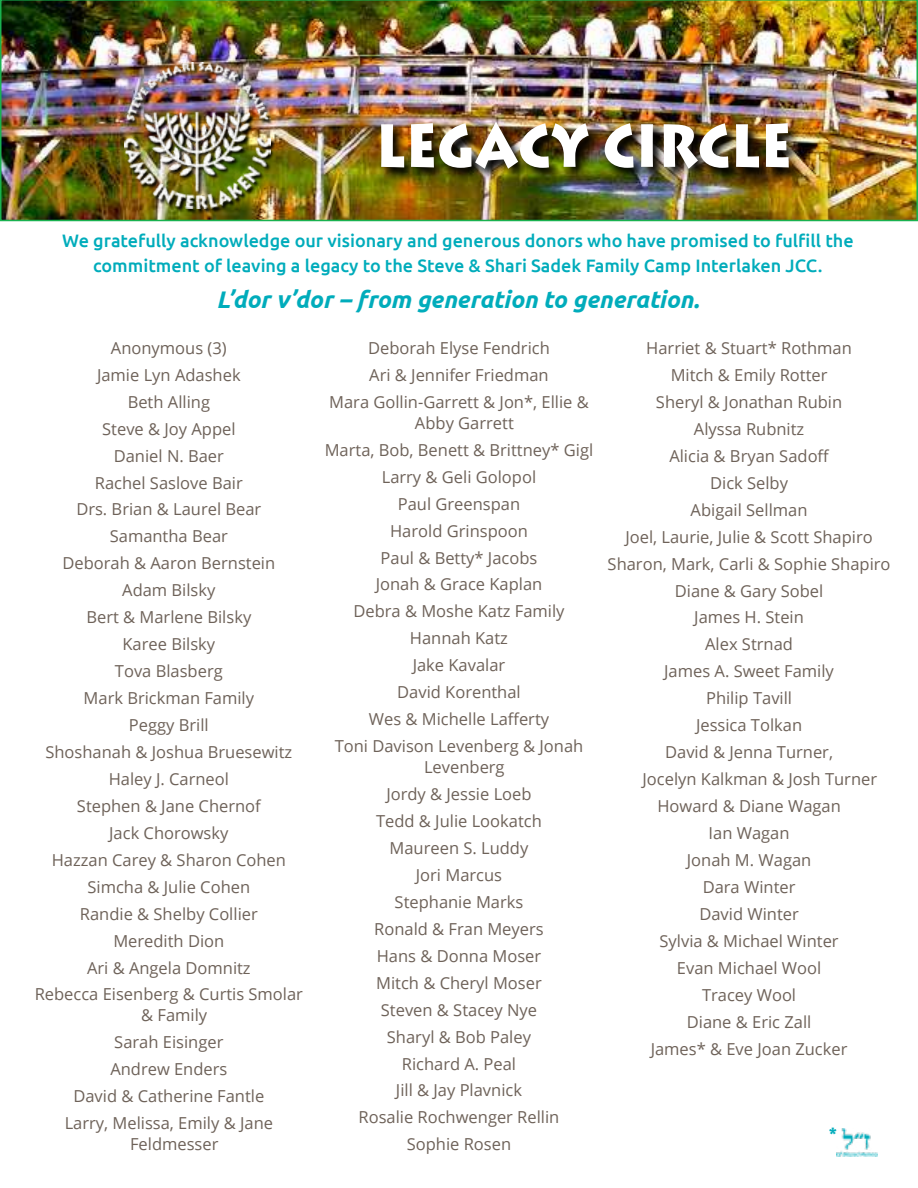
<style>
.page{position:relative;width:918px;height:1188px;background:#fff}
.page>*{position:absolute;margin:0;border:0;box-sizing:border-box;transform-origin:0 0}
.t1{font:900 60px "Lithos Pro";color:#fff;scale:.85 1}
.t2{font:italic 700 24px "Ubuntu";color:#00acbb}
.t3{font:500 18px/25.2px "Ubuntu";color:#00acbb;text-align:center}
.t4{font:16.5px/27px "Open Sans";color:#6e6259;text-align:center}
.t5{font:700 16.5px "Ubuntu";color:#00acbb}
</style>
<div class="page">
<img style="left:0;top:0;width:918px;height:221px">
<svg style="left:125px;top:63px;width:150px;height:151px"></svg>
<img style="left:125px;top:62px;width:145px;height:147px">
<img style="left:380px;top:121px;width:423px;height:63px">
<img style="left:836px;top:1129px;width:42px;height:28px">
<h1 class="t1" style="left:376px;top:111px;width:491px">LEGACY CIRCLE</h1>
<p class="t3" style="left:62px;top:227px;width:793px">We gratefully acknowledge our visionary and generous donors who have promised to ful昀椀ll the commitment of leaving a legacy to the Steve &amp; Shari Sadek Family Camp Interlaken JCC.</p>
<h2 class="t2" style="left:217px;top:289px;width:484px">L’dor v’dor – from generation to generation.</h2>
<p class="t4" style="left:35px;top:336px;width:270px">Anonymous (3)<br>Jamie Lyn Adashek<br>Beth Alling<br>Steve &amp; Joy Appel<br>Daniel N. Baer<br>Rachel Saslove Bair<br>Drs. Brian &amp; Laurel Bear<br>Samantha Bear<br>Deborah &amp; Aaron Bernstein<br>Adam Bilsky<br>Bert &amp; Marlene Bilsky<br>Karee Bilsky<br>Tova Blasberg<br>Mark Brickman Family<br>Peggy Brill<br>Shoshanah &amp; Joshua Bruesewitz<br>Haley J. Carneol<br>Stephen &amp; Jane Chernof<br>Jack Chorowsky<br>Hazzan Carey &amp; Sharon Cohen<br>Simcha &amp; Julie Cohen<br>Randie &amp; Shelby Collier<br>Meredith Dion<br>Ari &amp; Angela Domnitz<br>Rebecca Eisenberg &amp; Curtis Smolar</p>
<p class="t4" style="left:141px;top:1004px;width:68px">&amp; Family</p>
<p class="t4" style="left:114px;top:1031px;width:111px">Sarah Eisinger</p>
<p class="t4" style="left:110px;top:1058px;width:119px">Andrew Enders</p>
<p class="t4" style="left:73px;top:1084px;width:192px">David &amp; Catherine Fantle</p>
<p class="t4" style="left:65px;top:1111px;width:210px">Larry, Melissa, Emily &amp; Jane</p>
<p class="t4" style="left:130px;top:1132px;width:90px">Feldmesser</p>
<p class="t4" style="left:329px;top:336px;width:261px">Deborah Elyse Fendrich<br>Ari &amp; Jennifer Friedman<br>Mara Gollin-Garrett &amp; Jon*, Ellie &amp;</p>
<p class="t4" style="left:415px;top:411px;width:100px">Abby Garrett</p>
<p class="t4" style="left:325px;top:438px;width:270px">Marta, Bob, Benett &amp; Brittney* Gigl</p>
<p class="t4" style="left:382px;top:465px;width:156px">Larry &amp; Geli Golopol</p>
<p class="t4" style="left:398px;top:492px;width:124px">Paul Greenspan</p>
<p class="t4" style="left:390px;top:519px;width:139px">Harold Grinspoon</p>
<p class="t4" style="left:381px;top:546px;width:158px">Paul &amp; Betty* Jacobs</p>
<p class="t4" style="left:376px;top:573px;width:168px">Jonah &amp; Grace Kaplan</p>
<p class="t4" style="left:353px;top:600px;width:213px">Debra &amp; Moshe Katz Family</p>
<p class="t4" style="left:410px;top:627px;width:100px">Hannah Katz</p>
<p class="t4" style="left:413px;top:653px;width:94px">Jake Kavalar</p>
<p class="t4" style="left:397px;top:680px;width:125px">David Korenthal</p>
<p class="t4" style="left:369px;top:705px;width:182px">Wes &amp; Michelle La昀昀erty</p>
<p class="t4" style="left:335px;top:734px;width:250px">Toni Davison Levenberg &amp; Jonah</p>
<p class="t4" style="left:424px;top:755px;width:82px">Levenberg</p>
<p class="t4" style="left:386px;top:782px;width:147px">Jordy &amp; Jessie Loeb</p>
<p class="t4" style="left:376px;top:809px;width:167px">Tedd &amp; Julie Lookatch</p>
<p class="t4" style="left:390px;top:836px;width:140px">Maureen S. Luddy</p>
<p class="t4" style="left:416px;top:863px;width:88px">Jori Marcus</p>
<p class="t4" style="left:395px;top:890px;width:130px">Stephanie Marks</p>
<p class="t4" style="left:374px;top:917px;width:171px">Ronald &amp; Fran Meyers</p>
<p class="t4" style="left:377px;top:944px;width:166px">Hans &amp; Donna Moser</p>
<p class="t4" style="left:376px;top:971px;width:167px">Mitch &amp; Cheryl Moser</p>
<p class="t4" style="left:381px;top:998px;width:158px">Steven &amp; Stacey Nye</p>
<p class="t4" style="left:387px;top:1025px;width:146px">Sharyl &amp; Bob Paley</p>
<p class="t4" style="left:402px;top:1052px;width:116px">Richard A. Peal</p>
<p class="t4" style="left:396px;top:1079px;width:128px">Jill &amp; Jay Plavnick</p>
<p class="t4" style="left:359px;top:1106px;width:202px">Rosalie Rochwenger Rellin</p>
<p class="t4" style="left:407px;top:1133px;width:106px">Sophie Rosen</p>
<p class="t4" style="left:646px;top:336px;width:207px">Harriet &amp; Stuart* Rothman</p>
<p class="t4" style="left:671px;top:363px;width:158px">Mitch &amp; Emily Rotter</p>
<p class="t4" style="left:656px;top:390px;width:188px">Sheryl &amp; Jonathan Rubin</p>
<p class="t4" style="left:694px;top:417px;width:112px">Alyssa Rubnitz</p>
<p class="t4" style="left:669px;top:442px;width:162px">Alicia &amp; Bryan Sado昀昀</p>
<p class="t4" style="left:710px;top:471px;width:79px">Dick Selby</p>
<p class="t4" style="left:691px;top:498px;width:118px">Abigail Sellman</p>
<p class="t4" style="left:625px;top:525px;width:249px">Joel, Laurie, Julie &amp; Scott Shapiro</p>
<p class="t4" style="left:608px;top:552px;width:284px">Sharon, Mark, Carli &amp; Sophie Shapiro</p>
<p class="t4" style="left:675px;top:579px;width:150px">Diane &amp; Gary Sobel</p>
<p class="t4" style="left:694px;top:606px;width:111px">James H. Stein</p>
<p class="t4" style="left:705px;top:633px;width:89px">Alex Strnad</p>
<p class="t4" style="left:664px;top:660px;width:171px">James A. Sweet Family</p>
<p class="t4" style="left:706px;top:686px;width:88px">Philip Tavill</p>
<p class="t4" style="left:696px;top:713px;width:108px">Jessica Tolkan</p>
<p class="t4" style="left:665px;top:740px;width:169px">David &amp; Jenna Turner,</p>
<p class="t4" style="left:643px;top:767px;width:236px">Jocelyn Kalkman &amp; Josh Turner</p>
<p class="t4" style="left:657px;top:794px;width:185px">Howard &amp; Diane Wagan</p>
<p class="t4" style="left:709px;top:821px;width:82px">Ian Wagan</p>
<p class="t4" style="left:687px;top:848px;width:126px">Jonah M. Wagan</p>
<p class="t4" style="left:703px;top:875px;width:94px">Dara Winter</p>
<p class="t4" style="left:699px;top:902px;width:101px">David Winter</p>
<p class="t4" style="left:660px;top:929px;width:181px">Sylvia &amp; Michael Winter</p>
<p class="t4" style="left:677px;top:956px;width:146px">Evan Michael Wool</p>
<p class="t4" style="left:702px;top:983px;width:96px">Tracey Wool</p>
<p class="t4" style="left:687px;top:1010px;width:126px">Diane &amp; Eric Zall</p>
<p class="t4" style="left:651px;top:1037px;width:198px">James* &amp; Eve Joan Zucker</p>
<p class="t5" style="left:829px;top:1124px;width:10px">*</p>
</div>
